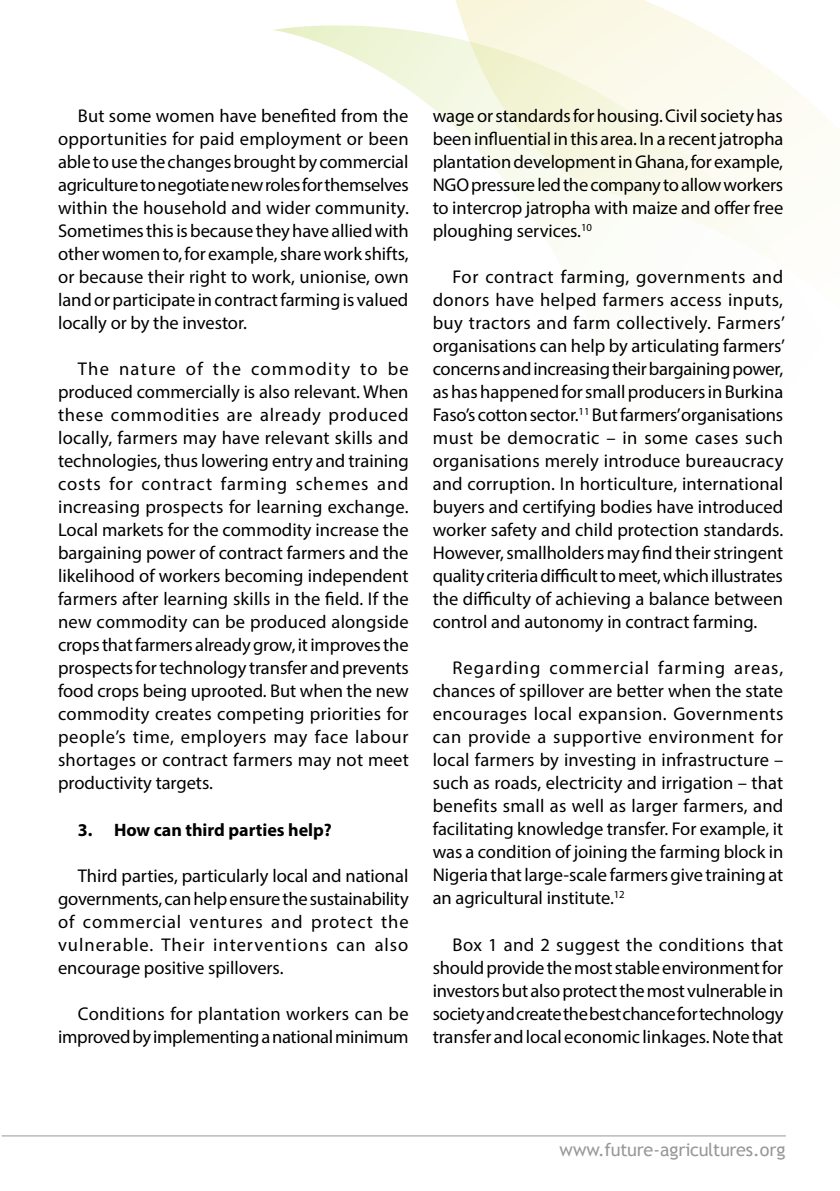
<style>
.page{position:relative;width:840px;height:1191px;background:#fff}
.page>*{position:absolute;margin:0;border:0;box-sizing:border-box;transform-origin:0 0}
.t1{font:18.4px/23px "Myriad Pro";letter-spacing:-.005em;color:#000;text-align:justify}
.t2{font:18px "Trebuchet MS";letter-spacing:-.015em;color:#98989c}
.t3{font:700 18px "Myriad Pro";color:#000}
</style>
<div class="page">
<img style="left:273px;top:22px;width:566px;height:382px">
<hr style="left:2px;top:1135px;width:783px;height:1px;background:#98989c">
<p class="t1" style="left:58px;top:104px;width:352px;text-indent:20px">But some women have benefited from the opportunities for paid employment or been able to use the changes brought by commercial agriculture to negotiate new roles for themselves within the household and wider community.<br>Sometimes this is because they have allied with other women to, for example, share work shifts, or because their right to work, unionise, own land or participate in contract farming is valued locally or by the investor.</p>
<p class="t1" style="left:58px;top:357px;width:352px;text-indent:20px">The nature of the commodity to be produced commercially is also relevant. When these commodities are already produced locally, farmers may have relevant skills and technologies, thus lowering entry and training costs for contract farming schemes and increasing prospects for learning exchange.<br>Local markets for the commodity increase the bargaining power of contract farmers and the likelihood of workers becoming independent farmers after learning skills in the field. If the new commodity can be produced alongside crops that farmers already grow, it improves the prospects for technology transfer and prevents food crops being uprooted. But when the new commodity creates competing priorities for people’s time, employers may face labour shortages or contract farmers may not meet productivity targets.</p>
<p class="t3" style="left:78px;top:817px;width:255px">3. How can third parties help?</p>
<p class="t1" style="left:58px;top:863px;width:352px;text-indent:20px">Third parties, particularly local and national governments, can help ensure the sustainability of commercial ventures and protect the vulnerable. Their interventions can also encourage positive spillovers.</p>
<p class="t1" style="left:58px;top:1001px;width:352px;text-align:right">Conditions for plantation workers can be improved by implementing a national minimum</p>
<p class="t1" style="left:432px;top:104px;width:352px">wage or standards for housing. Civil society has been influential in this area. In a recent jatropha plantation development in Ghana, for example, NGO pressure led the company to allow workers to intercrop jatropha with maize and offer free ploughing services.<sup>10</sup></p>
<p class="t1" style="left:432px;top:265px;width:353px;text-indent:20px">For contract farming, governments and donors have helped farmers access inputs, buy tractors and farm collectively. Farmers’ organisations can help by articulating farmers’ concerns and increasing their bargaining power, as has happened for small producers in Burkina Faso’s cotton sector.<sup>11</sup> But farmers’organisations must be democratic – in some cases such organisations merely introduce bureaucracy and corruption. In horticulture, international buyers and certifying bodies have introduced worker safety and child protection standards.<br>However, smallholders may find their stringent quality criteria difficult to meet, which illustrates the difficulty of achieving a balance between control and autonomy in contract farming.</p>
<p class="t1" style="left:432px;top:656px;width:352px;text-indent:20px">Regarding commercial farming areas, chances of spillover are better when the state encourages local expansion. Governments can provide a supportive environment for local farmers by investing in infrastructure – such as roads, electricity and irrigation – that benefits small as well as larger farmers, and facilitating knowledge transfer. For example, it was a condition of joining the farming block in Nigeria that large-scale farmers give training at an agricultural institute.<sup>12</sup></p>
<p class="t1" style="left:432px;top:932px;width:352px;text-indent:20px">Box 1 and 2 suggest the conditions that should provide the most stable environment for investors but also protect the most vulnerable in society and create the best chance for technology transfer and local economic linkages. Note that</p>
<p class="t2" style="left:559px;top:1139px;width:227px">www.future-agricultures.org</p>
</div>
